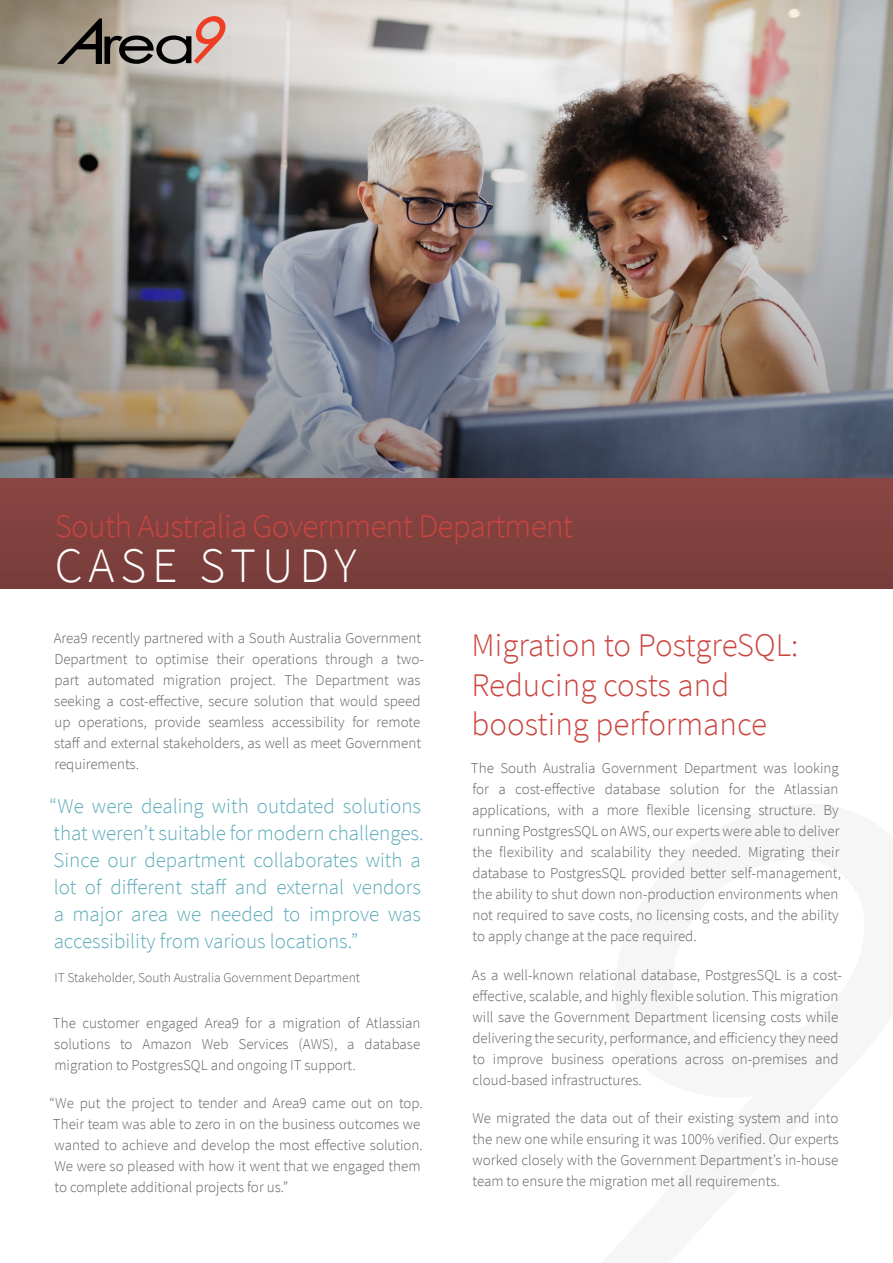
<style>
.page{position:relative;width:893px;height:1263px;background:#fff}
.page>*{position:absolute;margin:0;border:0;box-sizing:border-box;transform-origin:0 0}
.t1{font:300 49.5px "Source Sans Pro";letter-spacing:.12em;color:#fff}
.t2{font:300 33px/39.6px "Source Sans Pro";letter-spacing:-.01em;color:#cb4540}
.t3{font:300 21px/27px "Source Sans Pro";color:#5cabb8}
.t4{font:300 15px/21px "Source Sans Pro";color:#5d6166}
.t5{font:300 13.5px "Source Sans Pro";color:#5d6166}
</style>
<div class="page">
<img style="left:0;top:0;width:893px;height:478px">
<div style="left:0;top:478px;width:893px;height:111px;background:#80413e"></div>
<svg style="left:57px;top:16px;width:169px;height:48px;background:#99887f"></svg>
<h2 class="t2" style="left:55px;top:506px;width:520px">South Australia Government Department</h2>
<h1 class="t1" style="left:55px;top:536px;width:303px">CASE STUDY</h1>
<p class="t4" style="left:54px;top:627px;width:372px">Area9 recently partnered with a South Australia Government Department to optimise their operations through a two&shy;part automated migration project. The Department was seeking a cost-effective, secure solution that would speed up operations, provide seamless accessibility for remote staff and external stakeholders, as well as meet Government requirements.</p>
<p class="t3" style="left:50px;top:792px;width:376px">“We were dealing with outdated solutions that weren’t suitable for modern challenges.<br>Since our department collaborates with a lot of different staff and external vendors a major area we needed to improve was accessibility from various locations.”</p>
<p class="t5" style="left:54px;top:969px;width:307px">IT Stakeholder, South Australia Government Department</p>
<p class="t4" style="left:53px;top:1012px;width:369px;text-align:justify">The customer engaged Area9 for a migration of Atlassian solutions to Amazon Web Services (AWS), a database migration to PostgresSQL and ongoing IT support.</p>
<p class="t4" style="left:50px;top:1092px;width:375px">“We put the project to tender and Area9 came out on top.<br>Their team was able to zero in on the business outcomes we wanted to achieve and develop the most effective solution.<br>We were so pleased with how it went that we engaged them to complete additional projects for us.”</p>
<h2 class="t2" style="left:471px;top:625px;width:328px">Migration to PostgreSQL:<br>Reducing costs and boosting performance</h2>
<p class="t4" style="left:471px;top:758px;width:372px">The South Australia Government Department was looking for a cost-effective database solution for the Atlassian applications, with a more flexible licensing structure. By running PostgresSQL on AWS, our experts were able to deliver the flexibility and scalability they needed. Migrating their database to PostgresSQL provided better self-management, the ability to shut down non-production environments when not required to save costs, no licensing costs, and the ability to apply change at the pace required.</p>
<p class="t4" style="left:472px;top:964px;width:372px">As a well-known relational database, PostgresSQL is a cost&shy;effective, scalable, and highly flexible solution. This migration will save the Government Department licensing costs while delivering the security, performance, and efficiency they need to improve business operations across on-premises and cloud-based infrastructures.</p>
<p class="t4" style="left:472px;top:1107px;width:368px;text-align:justify">We migrated the data out of their existing system and into the new one while ensuring it was 100% verified. Our experts worked closely with the Government Department’s in-house team to ensure the migration met all requirements.</p>
</div>
